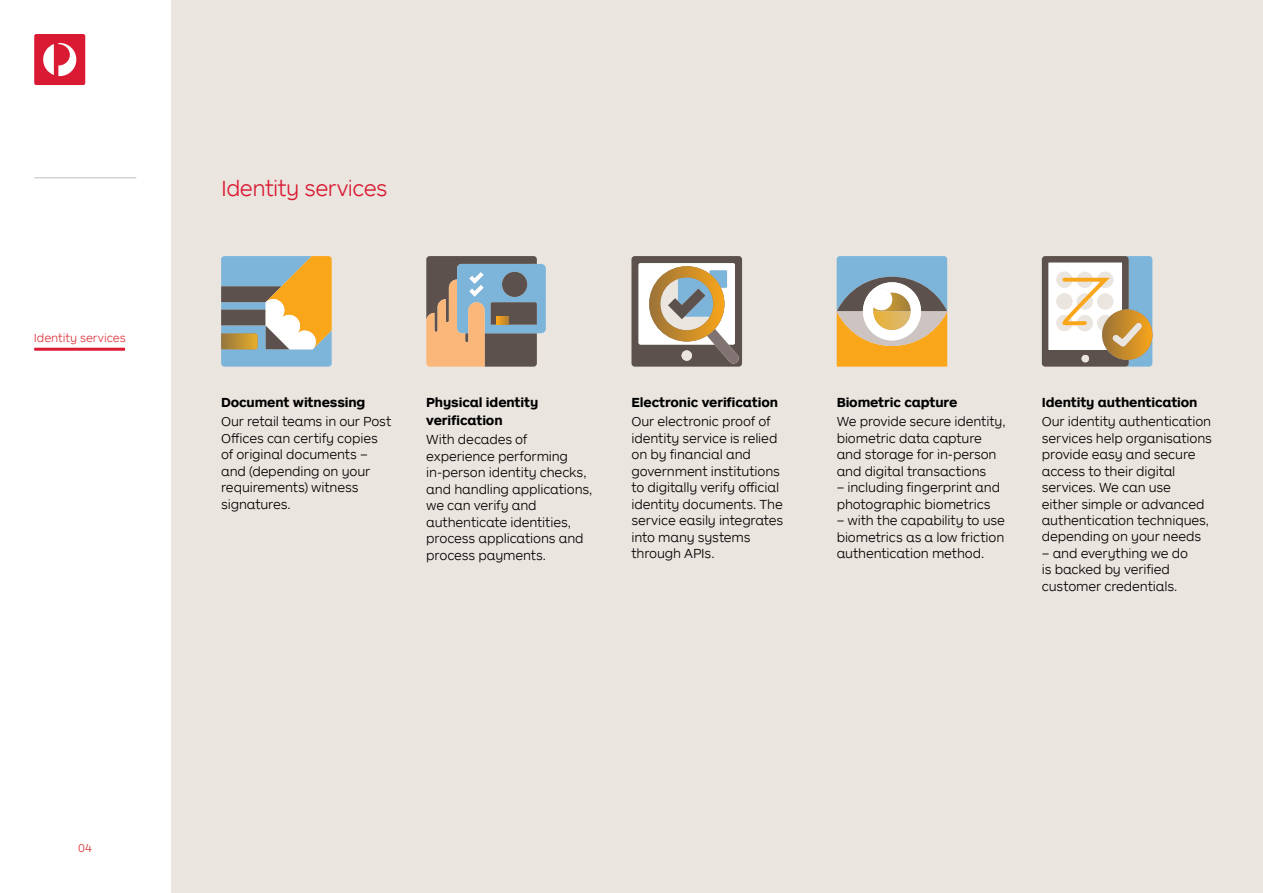
<style>
.page{position:relative;width:1263px;height:893px;background:#ebe5df}
.page>*{position:absolute;margin:0;border:0;box-sizing:border-box;transform-origin:0 0}
.t1{font:300 22.5px "AP Letter";letter-spacing:-.025em;color:#da1a32}
.t2{font:300 13.5px/16.5px "AP Letter";letter-spacing:-.01em;color:#000}
.t3{font:700 13.5px/18px "AP Letter";letter-spacing:-.01em;color:#000}
.t4{font:300 12px "AP Letter";letter-spacing:-.005em;color:#dc343a}
.t5{font:300 12px "AP Letter";color:#dd3d3e}
</style>
<div class="page">
<svg style="left:221px;top:256px;width:111px;height:111px;background:#aba98f"></svg>
<svg style="left:837px;top:256px;width:110px;height:111px;background:#beb18e"></svg>
<svg style="left:426px;top:256px;width:120px;height:111px;background:#979088"></svg>
<svg style="left:631px;top:256px;width:111px;height:111px;background:#a99e8d"></svg>
<svg style="left:1042px;top:256px;width:110px;height:111px;background:#beb6a6"></svg>
<div style="left:0;top:0;width:170px;height:893px;background:#fff"></div>
<hr style="left:34px;top:178px;width:102px;height:1px;background:#bcbec0">
<div style="left:34px;top:34px;width:51px;height:51px;background:#da1a32;border-radius:2px"></div>
<svg style="left:43px;top:43px;width:33px;height:33px"></svg>
<hr style="left:34px;top:348px;width:91px;height:3px;background:#da1a32">
<p class="t4" style="left:34px;top:331px;width:93px">Identity services</p>
<h1 class="t1" style="left:221px;top:174px;width:168px">Identity services</h1>
<p class="t3" style="left:221px;top:393px;width:146px">Document witnessing</p>
<p class="t2" style="left:221px;top:412px;width:172px">Our retail teams in our Post<br>Offices can certify copies of original documents – and (depending on your requirements) witness signatures.</p>
<p class="t3" style="left:426px;top:393px;width:114px">Physical identity verification</p>
<p class="t2" style="left:426px;top:430px;width:168px">With decades of experience performing in-person identity checks, and handling applications, we can verify and authenticate identities, process applications and process payments.</p>
<p class="t3" style="left:631px;top:393px;width:148px">Electronic verification</p>
<p class="t2" style="left:631px;top:412px;width:153px">Our electronic proof of identity service is relied on by financial and government institutions to digitally verify official identity documents. The service easily integrates into many systems through APIs.</p>
<p class="t3" style="left:837px;top:393px;width:122px">Biometric capture</p>
<p class="t2" style="left:837px;top:412px;width:170px">We provide secure identity, biometric data capture and storage for in-person and digital transactions</p>
<p class="t2" style="left:837px;top:478px;width:165px">– including fingerprint and photographic biometrics</p>
<p class="t2" style="left:837px;top:511px;width:170px;text-align:justify">– with the capability to use biometrics as a low friction authentication method.</p>
<p class="t3" style="left:1042px;top:393px;width:157px">Identity authentication</p>
<p class="t2" style="left:1042px;top:412px;width:172px">Our identity authentication services help organisations provide easy and secure access to their digital services. We can use<br>either simple or advanced authentication techniques, depending on your needs</p>
<p class="t2" style="left:1042px;top:544px;width:148px">– and everything we do is backed by verified customer credentials.</p>
<p class="t5" style="left:78px;top:840px;width:15px">04</p>
</div>
